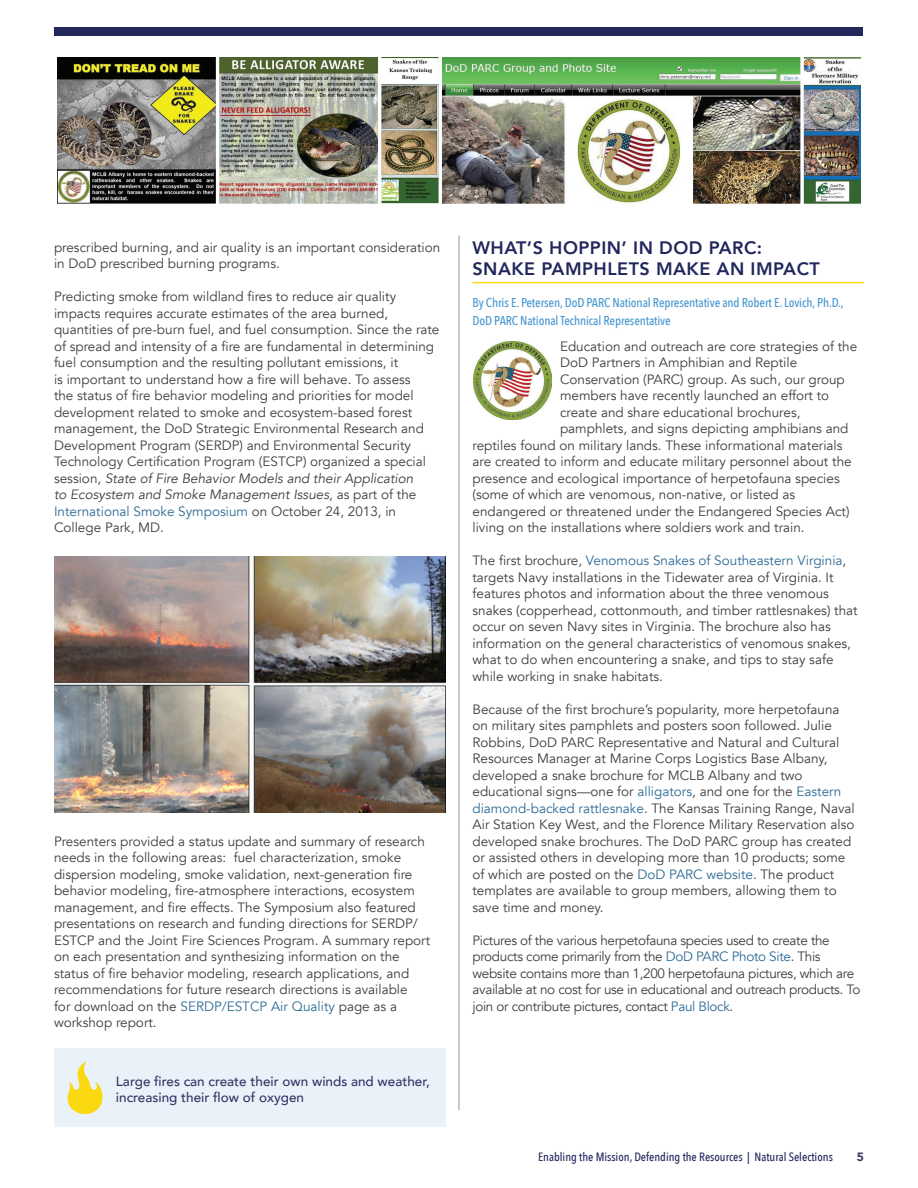
<style>
.page{position:relative;width:918px;height:1188px;background:#fff}
.page>*{position:absolute;margin:0;border:0;box-sizing:border-box;transform-origin:0 0}
.t1{font:800 18px/21.6px "Avenir";letter-spacing:.025em;color:#22275c}
.t2{font:13.5px/16.5px "Avenir";color:#3e3e3f}
.t3{font:13.5px/16.5px "Avenir";letter-spacing:-.025em;color:#3e3e3f}
.t4{font:500 13.5px/16.2px "Avenir";color:#333566}
.t5{font:500 12.75px/18px "Avenir Next Condensed";letter-spacing:-.01em;color:#4597d0}
.t6{font:500 12px "Avenir Next Condensed";color:#22275c}
.t7{font:900 12px "Avenir";color:#3b3c6b}
.s1{font-style:italic}
.s2{color:#2e6b95}
</style>
<div class="page">
<div style="left:54px;top:27px;width:808px;height:9px;background:#22275c"></div>
<img style="left:54px;top:556px;width:392px;height:257px">
<div style="left:54px;top:1048px;width:392px;height:78px;background:#eaf2f9"></div>
<svg style="left:68px;top:1061px;width:35px;height:53px"></svg>
<hr style="left:472px;top:282px;width:392px;height:1px;background:#fad910">
<img style="left:474px;top:341px;width:78px;height:78px">
<img style="left:58px;top:58px;width:802px;height:145px">
<div style="left:216px;top:54px;width:165px;height:153px;border:3px solid #fff"></div>
<div style="left:439px;top:54px;width:364px;height:153px;border:3px solid #fff"></div>
<div style="left:801px;top:54px;width:63px;height:153px;border:3px solid #fff"></div>
<div style="left:378px;top:54px;width:64px;height:153px;border:3px solid #fff"></div>
<div style="left:54px;top:54px;width:165px;height:153px;border:3px solid #fff"></div>
<hr style="left:459px;top:236px;width:1px;height:874px;background:#939598">
<p class="t2" style="left:54px;top:239px;width:388px">prescribed burning, and air quality is an important consideration in DoD prescribed burning programs.</p>
<p class="t2" style="left:54px;top:289px;width:387px">Predicting smoke from wildland fires to reduce air quality impacts requires accurate estimates of the area burned, quantities of pre-burn fuel, and fuel consumption. Since the rate of spread and intensity of a fire are fundamental in determining fuel consumption and the resulting pollutant emissions, it<br>is important to understand how a fire will behave. To assess<br>the status of fire behavior modeling and priorities for model development related to smoke and ecosystem-based forest management, the DoD Strategic Environmental Research and Development Program (SERDP) and Environmental Security Technology Certification Program (ESTCP) organized a special session, <span class="s1">State of Fire Behavior Models and their Application<br>to Ecosystem and Smoke Management Issues</span>, as part of the <span class="s2">International Smoke Symposium</span> on October 24, 2013, in College Park, MD.</p>
<p class="t2" style="left:54px;top:833px;width:378px">Presenters provided a status update and summary of research needs in the following areas: fuel characterization, smoke dispersion modeling, smoke validation, next-generation fire behavior modeling, fire-atmosphere interactions, ecosystem management, and fire effects. The Symposium also featured presentations on research and funding directions for SERDP/ ESTCP and the Joint Fire Sciences Program. A summary report on each presentation and synthesizing information on the status of fire behavior modeling, research applications, and recommendations for future research directions is available<br>for download on the <span class="s2">SERDP/ESTCP Air Quality</span> page as a workshop report.</p>
<p class="t4" style="left:116px;top:1072px;width:315px">Large fires can create their own winds and weather, increasing their flow of oxygen</p>
<h1 class="t1" style="left:472px;top:236px;width:349px">WHAT’S HOPPIN’ IN DOD PARC:<br>SNAKE PAMPHLETS MAKE AN IMPACT</h1>
<p class="t5" style="left:472px;top:293px;width:373px">By Chris E. Petersen, DoD PARC National Representative and Robert E. Lovich, Ph.D.,<br>DoD PARC National Technical Representative</p>
<p class="t2" style="left:560px;top:338px;width:299px">Education and outreach are core strategies of the</p>
<p class="t2" style="left:560px;top:355px;width:239px">DoD Partners in Amphibian and Reptile</p>
<p class="t2" style="left:560px;top:371px;width:286px">Conservation (PARC) group. As such, our group</p>
<p class="t2" style="left:560px;top:388px;width:271px">members have recently launched an effort to</p>
<p class="t2" style="left:560px;top:404px;width:242px">create and share educational brochures,</p>
<p class="t2" style="left:560px;top:421px;width:290px">pamphlets, and signs depicting amphibians and</p>
<p class="t2" style="left:473px;top:437px;width:372px">reptiles found on military lands. These informational materials</p>
<p class="t2" style="left:473px;top:454px;width:381px">are created to inform and educate military personnel about the</p>
<p class="t2" style="left:473px;top:470px;width:369px">presence and ecological importance of herpetofauna species</p>
<p class="t2" style="left:473px;top:487px;width:324px">(some of which are venomous, non-native, or listed as</p>
<p class="t2" style="left:473px;top:503px;width:379px">endangered or threatened under the Endangered Species Act)</p>
<p class="t2" style="left:473px;top:520px;width:334px">living on the installations where soldiers work and train.</p>
<p class="t2" style="left:473px;top:553px;width:387px">The first brochure, <span class="s2">Venomous Snakes of Southeastern Virginia</span>, targets Navy installations in the Tidewater area of Virginia. It features photos and information about the three venomous snakes (copperhead, cottonmouth, and timber rattlesnakes) that occur on seven Navy sites in Virginia. The brochure also has information on the general characteristics of venomous snakes, what to do when encountering a snake, and tips to stay safe while working in snake habitats.</p>
<p class="t2" style="left:473px;top:701px;width:384px">Because of the first brochure’s popularity, more herpetofauna on military sites pamphlets and posters soon followed. Julie Robbins, DoD PARC Representative and Natural and Cultural Resources Manager at Marine Corps Logistics Base Albany, developed a snake brochure for MCLB Albany and two educational signs—one for <span class="s2">alligators</span>, and one for the <span class="s2">Eastern diamond-backed rattlesnake</span>. The Kansas Training Range, Naval Air Station Key West, and the Florence Military Reservation also developed snake brochures. The DoD PARC group has created or assisted others in developing more than 10 products; some of which are posted on the <span class="s2">DoD PARC website</span>. The product templates are available to group members, allowing them to save time and money.</p>
<p class="t3" style="left:473px;top:932px;width:389px">Pictures of the various herpetofauna species used to create the products come primarily from the <span class="s2">DoD PARC Photo Site</span>. This website contains more than 1,200 herpetofauna pictures, which are available at no cost for use in educational and outreach products. To join or contribute pictures, contact <span class="s2">Paul Block</span>.</p>
<p class="t6" style="left:538px;top:1150px;width:296px">Enabling the Mission, Defending the Resources | Natural Selections</p>
<p class="t7" style="left:857px;top:1147px;width:9px">5</p>
</div>
